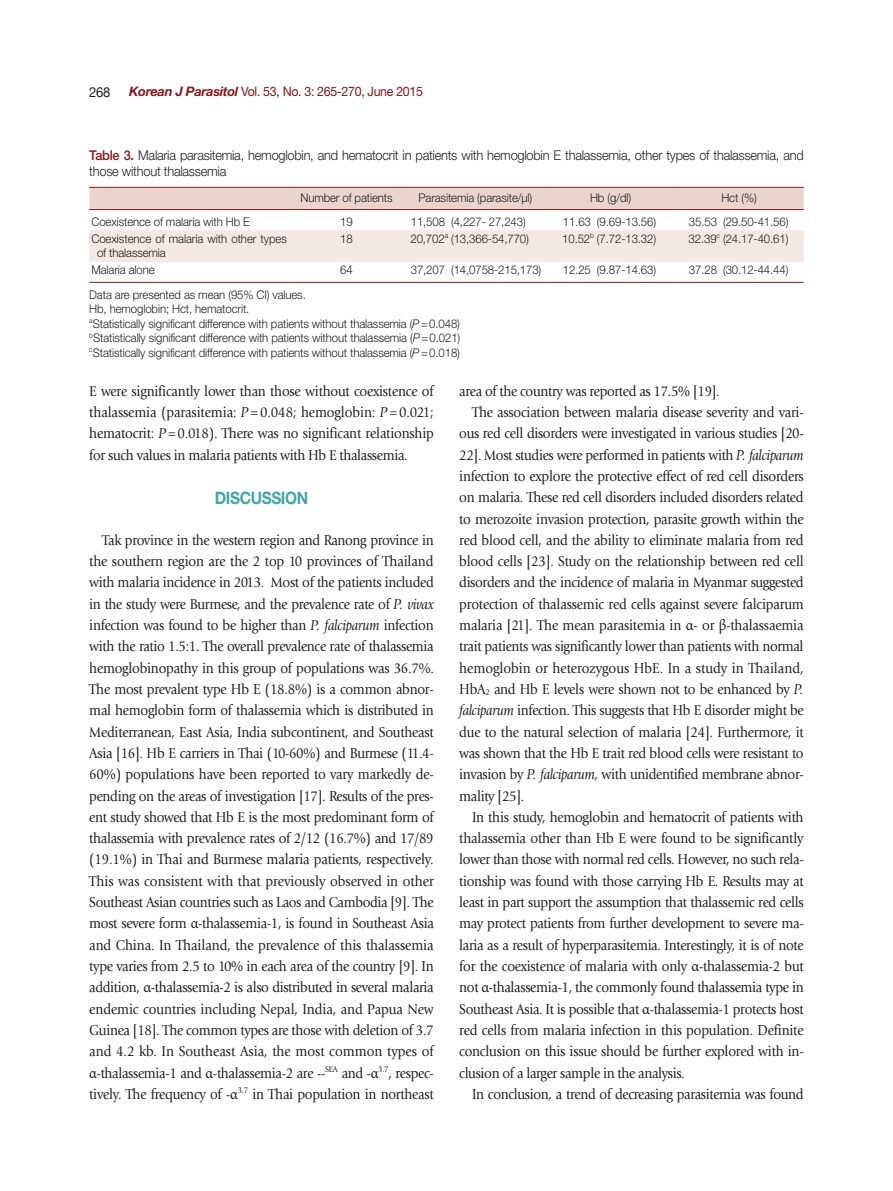
<style>
.page{position:relative;width:893px;height:1191px;background:#fff}
.page>*{position:absolute;margin:0;border:0;box-sizing:border-box;transform-origin:0 0}
.본문_대제목{font:700 17.1px "Helvetica Neue LT Std";letter-spacing:-.025em;color:#41a7a9;scale:.9 1}
.본문{font:15px/21.3px "Giovanni Std";letter-spacing:-.025em;color:#231f20;text-align:justify;scale:.9 1}
.t1{font:13.8px "Helvetica Neue LT Std";color:#231f20;scale:.95 1}
.표_제목__그림_설명{font:300 13.5px/16.2px "Helvetica Neue LT Std";letter-spacing:-.02em;color:#231f20;scale:.95 1}
.t2{font:13.05px "Helvetica Neue LT Std";letter-spacing:-.025em;color:#88181b;scale:.95 1}
.표_본문{font:300 12px/14.4px "Helvetica Neue LT Std";letter-spacing:-.01em;color:#231f20;scale:.95 1}
.s1{font-weight:700;font-style:italic}
.s2{font-weight:500;color:#88181b}
.s3{font-style:italic}
.s4{font-family:"Minion Pro"}
.s5{font-family:"Minion Pro";font-size:15.75px}
.s6{font-size:8.7px}
</style>
<div class="page">
<div style="left:89px;top:188px;width:715px;height:21px;background:#ead5cc"></div>
<svg style="left:89px;top:210px;width:715px;height:72px"></svg>
<div style="left:89px;top:230px;width:715px;height:32px;background:#f3e8e3"></div>
<hr style="left:89px;top:187px;width:200px;height:1px;background:#88181b">
<hr style="left:289px;top:187px;width:115px;height:1px;background:#88181b">
<hr style="left:404px;top:187px;width:143px;height:1px;background:#88181b">
<hr style="left:547px;top:187px;width:127px;height:1px;background:#88181b">
<hr style="left:674px;top:187px;width:130px;height:1px;background:#88181b">
<hr style="left:89px;top:209px;width:200px;height:1px;background:#88181b">
<hr style="left:289px;top:209px;width:115px;height:1px;background:#88181b">
<hr style="left:404px;top:209px;width:143px;height:1px;background:#88181b">
<hr style="left:547px;top:209px;width:127px;height:1px;background:#88181b">
<hr style="left:674px;top:209px;width:130px;height:1px;background:#88181b">
<hr style="left:89px;top:282px;width:200px;height:1px;background:#88181b">
<hr style="left:289px;top:282px;width:115px;height:1px;background:#88181b">
<hr style="left:404px;top:282px;width:143px;height:1px;background:#88181b">
<hr style="left:547px;top:282px;width:127px;height:1px;background:#88181b">
<hr style="left:674px;top:282px;width:130px;height:1px;background:#88181b">
<p class="t1" style="left:89px;top:83px;width:24px">268</p>
<p class="t2" style="left:129px;top:84px;width:311px"><span class="s1">Korean J Parasitol</span> Vol. 53, No. 3: 265-270, June 2015</p>
<p class="표_제목__그림_설명" style="left:89px;top:147px;width:753px"><span class="s2">Table 3.</span> Malaria parasitemia, hemoglobin, and hematocrit in patients with hemoglobin E thalassemia, other types of thalassemia, and those without thalassemia</p>
<p class="표_본문" style="left:300px;top:191px;width:99px">Number of patients</p>
<p class="표_본문" style="left:418px;top:191px;width:121px">Parasitemia (parasite/μl)</p>
<p class="표_본문" style="left:590px;top:191px;width:45px">Hb (g/dl)</p>
<p class="표_본문" style="left:721px;top:191px;width:39px">Hct (%)</p>
<p class="표_본문" style="left:91px;top:214px;width:168px">Coexistence of malaria with Hb E</p>
<p class="표_본문" style="left:340px;top:214px;width:15px">19</p>
<p class="표_본문" style="left:411px;top:214px;width:123px">11,508 (4,227- 27,243)</p>
<p class="표_본문" style="left:563px;top:214px;width:100px">11.63 (9.69-13.56)</p>
<p class="표_본문" style="left:689px;top:214px;width:106px">35.53 (29.50-41.56)</p>
<p class="표_본문" style="left:97px;top:231px;width:201px;text-indent:-6px">Coexistence of malaria with other types of thalassemia</p>
<p class="표_본문" style="left:340px;top:231px;width:15px">18</p>
<p class="표_본문" style="left:410px;top:231px;width:126px">20,702<sup>a</sup> (13,366-54,770)</p>
<p class="표_본문" style="left:562px;top:231px;width:100px">10.52<sup>b</sup> (7.72-13.32)</p>
<p class="표_본문" style="left:689px;top:231px;width:107px">32.39<sup>c</sup> (24.17-40.61)</p>
<p class="표_본문" style="left:91px;top:263px;width:68px">Malaria alone</p>
<p class="표_본문" style="left:340px;top:263px;width:15px">64</p>
<p class="표_본문" style="left:411px;top:263px;width:139px">37,207 (14,0758-215,173)</p>
<p class="표_본문" style="left:563px;top:263px;width:100px">12.25 (9.87-14.63)</p>
<p class="표_본문" style="left:689px;top:263px;width:106px">37.28 (30.12-44.44)</p>
<p class="표_본문" style="left:89px;top:287px;width:229px">Data are presented as mean (95% CI) values.</p>
<p class="표_본문" style="left:89px;top:302px;width:170px">Hb, hemoglobin; Hct, hematocrit.</p>
<p class="표_본문" style="left:89px;top:316px;width:392px"><sup>a</sup>Statistically significant difference with patients without thalassemia (<span class="s3">P</span>=0.048)</p>
<p class="표_본문" style="left:89px;top:330px;width:392px"><sup>b</sup>Statistically significant difference with patients without thalassemia (<span class="s3">P</span>=0.021)</p>
<p class="표_본문" style="left:89px;top:345px;width:392px"><sup>c</sup>Statistically significant difference with patients without thalassemia (<span class="s3">P</span>=0.018)</p>
<p class="본문" style="left:89px;top:380px;width:384px">E were significantly lower than those without coexistence of thalassemia (parasitemia: <span class="s3">P</span> <span class="s4">=</span>0.048; hemoglobin: <span class="s3">P</span> <span class="s4">=</span>0.021; hematocrit: <span class="s3">P</span> <span class="s4">=</span>0.018). There was no significant relationship for such values in malaria patients with Hb E thalassemia.</p>
<p class="본문_대제목" style="left:215px;top:487px;width:105px">DISCUSSION</p>
<p class="본문" style="left:89px;top:529px;width:384px;text-indent:13px">Tak province in the western region and Ranong province in the southern region are the 2 top 10 provinces of Thailand with malaria incidence in 2013. Most of the patients included in the study were Burmese, and the prevalence rate of <span class="s3">P. vivax </span>infection was found to be higher than <span class="s3">P. falciparum</span> infection with the ratio 1.5:1. The overall prevalence rate of thalassemia hemoglobinopathy in this group of populations was 36.7%.<br>The most prevalent type Hb E (18.8%) is a common abnor&shy;mal hemoglobin form of thalassemia which is distributed in Mediterranean, East Asia, India subcontinent, and Southeast Asia [16]. Hb E carriers in Thai (10-60%) and Burmese (11.4- 60%) populations have been reported to vary markedly de&shy;pending on the areas of investigation [17]. Results of the pres&shy;ent study showed that Hb E is the most predominant form of thalassemia with prevalence rates of 2/12 (16.7%) and 17/89 (19.1%) in Thai and Burmese malaria patients, respectively.<br>This was consistent with that previously observed in other Southeast Asian countries such as Laos and Cambodia [9]. The most severe form <span class="s5">α</span>-thalassemia-1, is found in Southeast Asia and China. In Thailand, the prevalence of this thalassemia type varies from 2.5 to 10% in each area of the country [9]. In addition, <span class="s5">α</span>-thalassemia-2 is also distributed in several malaria endemic countries including Nepal, India, and Papua New Guinea [18]. The common types are those with deletion of 3.7 and 4.2 kb. In Southeast Asia, the most common types of <span class="s5">α</span>-thalassemia-1 and <span class="s5">α</span>-thalassemia-2 are --<sup>SEA</sup> and -<span class="s5">α</span><sup>3.7</sup>, respec&shy;tively. The frequency of -<span class="s5">α</span><sup>3.7</sup> in Thai population in northeast</p>
<p class="본문" style="left:459px;top:380px;width:291px">area of the country was reported as 17.5% [19].</p>
<p class="본문" style="left:459px;top:401px;width:384px;text-indent:13px">The association between malaria disease severity and vari&shy;ous red cell disorders were investigated in various studies [20- 22]. Most studies were performed in patients with <span class="s3">P. falciparum </span>infection to explore the protective effect of red cell disorders on malaria. These red cell disorders included disorders related to merozoite invasion protection, parasite growth within the red blood cell, and the ability to eliminate malaria from red blood cells [23]. Study on the relationship between red cell disorders and the incidence of malaria in Myanmar suggested protection of thalassemic red cells against severe falciparum malaria [21]. The mean parasitemia in <span class="s5">α</span>- or <span class="s5">β</span>-thalassaemia trait patients was significantly lower than patients with normal hemoglobin or heterozygous HbE. In a study in Thailand, HbA<span class="s6">2</span> and Hb E levels were shown not to be enhanced by <span class="s3">P. falciparum</span> infection. This suggests that Hb E disorder might be due to the natural selection of malaria [24]. Furthermore, it was shown that the Hb E trait red blood cells were resistant to invasion by <span class="s3">P. falciparum</span>, with unidentified membrane abnor&shy;mality [25].</p>
<p class="본문" style="left:459px;top:806px;width:384px;text-indent:13px">In this study, hemoglobin and hematocrit of patients with thalassemia other than Hb E were found to be significantly lower than those with normal red cells. However, no such rela&shy;tionship was found with those carrying Hb E. Results may at least in part support the assumption that thalassemic red cells may protect patients from further development to severe ma&shy;laria as a result of hyperparasitemia. Interestingly, it is of note for the coexistence of malaria with only <span class="s5">α</span>-thalassemia-2 but not <span class="s5">α</span>-thalassemia-1, the commonly found thalassemia type in Southeast Asia. It is possible that <span class="s5">α</span>-thalassemia-1 protects host red cells from malaria infection in this population. Definite conclusion on this issue should be further explored with in&shy;clusion of a larger sample in the analysis.</p>
<p class="본문" style="left:472px;top:1083px;width:370px">In conclusion, a trend of decreasing parasitemia was found</p>
</div>
